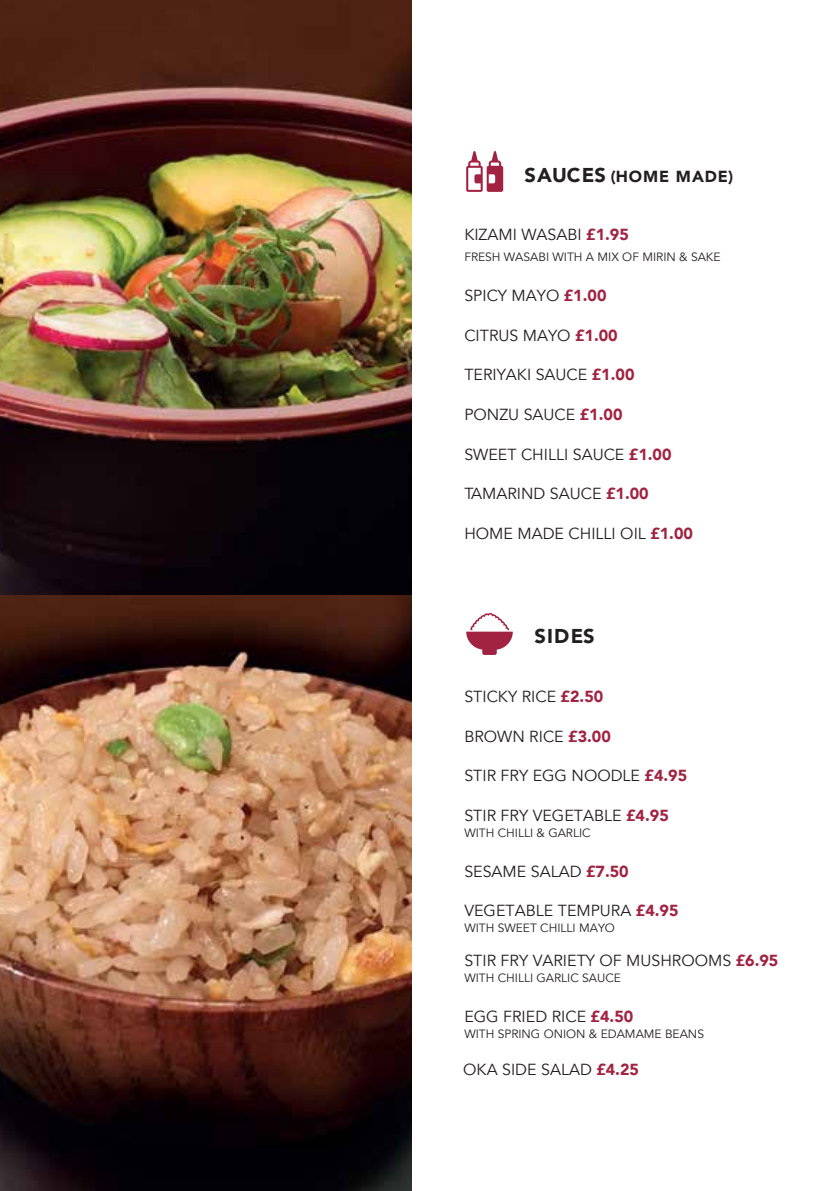
<style>
.page{position:relative;width:840px;height:1191px;background:#fff}
.page>*{position:absolute;margin:0;border:0;box-sizing:border-box;transform-origin:0 0}
.t1{font:900 20px "Avenir";letter-spacing:.06em;color:#231f20}
.t2{font:16px "Avenir";color:#231f20}
.t3{font:900 16px "Avenir";letter-spacing:.06em;color:#231f20}
.t4{font:12px "Avenir";color:#231f20}
.s1{font-size:20px}
.s2{font-weight:900;color:#a22341}
</style>
<div class="page">
<img style="left:0;top:0;width:411px;height:595px">
<img style="left:0;top:595px;width:411px;height:596px">
<svg style="left:466px;top:613px;width:46px;height:42px"></svg>
<svg style="left:466px;top:151px;width:37px;height:41px"></svg>
<p class="t3" style="left:524px;top:163px;width:210px"><span class="s1">SAUCES</span> (HOME MADE)</p>
<p class="t2" style="left:464px;top:225px;width:166px">KIZAMI WASABI <span class="s2">£1.95</span></p>
<p class="t4" style="left:464px;top:250px;width:257px">FRESH WASABI WITH A MIX OF MIRIN &amp; SAKE</p>
<p class="t2" style="left:464px;top:286px;width:144px">SPICY MAYO <span class="s2">£1.00</span></p>
<p class="t2" style="left:464px;top:326px;width:155px">CITRUS MAYO <span class="s2">£1.00</span></p>
<p class="t2" style="left:464px;top:365px;width:171px">TERIYAKI SAUCE <span class="s2">£1.00</span></p>
<p class="t2" style="left:464px;top:405px;width:159px">PONZU SAUCE <span class="s2">£1.00</span></p>
<p class="t2" style="left:464px;top:445px;width:208px">SWEET CHILLI SAUCE <span class="s2">£1.00</span></p>
<p class="t2" style="left:464px;top:484px;width:186px">TAMARIND SAUCE <span class="s2">£1.00</span></p>
<p class="t2" style="left:464px;top:524px;width:230px">HOME MADE CHILLI OIL <span class="s2">£1.00</span></p>
<p class="t1" style="left:534px;top:618px;width:62px">SIDES</p>
<p class="t2" style="left:464px;top:687px;width:140px">STICKY RICE <span class="s2">£2.50</span></p>
<p class="t2" style="left:464px;top:726px;width:148px">BROWN RICE <span class="s2">£3.00</span></p>
<p class="t2" style="left:464px;top:766px;width:224px">STIR FRY EGG NOODLE <span class="s2">£4.95</span></p>
<p class="t2" style="left:464px;top:806px;width:206px">STIR FRY VEGETABLE <span class="s2">£4.95</span></p>
<p class="t4" style="left:464px;top:825px;width:128px">WITH CHILLI &amp; GARLIC</p>
<p class="t2" style="left:464px;top:861px;width:166px">SESAME SALAD <span class="s2">£7.50</span></p>
<p class="t2" style="left:464px;top:901px;width:215px">VEGETABLE TEMPURA <span class="s2">£4.95</span></p>
<p class="t4" style="left:464px;top:921px;width:152px">WITH SWEET CHILLI MAYO</p>
<p class="t2" style="left:464px;top:951px;width:315px">STIR FRY VARIETY OF MUSHROOMS <span class="s2">£6.95</span></p>
<p class="t4" style="left:464px;top:971px;width:158px">WITH CHILLI GARLIC SAUCE</p>
<p class="t2" style="left:464px;top:1007px;width:170px">EGG FRIED RICE <span class="s2">£4.50</span></p>
<p class="t4" style="left:464px;top:1026px;width:241px">WITH SPRING ONION &amp; EDAMAME BEANS</p>
<p class="t2" style="left:463px;top:1059px;width:177px">OKA SIDE SALAD <span class="s2">£4.25</span></p>
</div>
